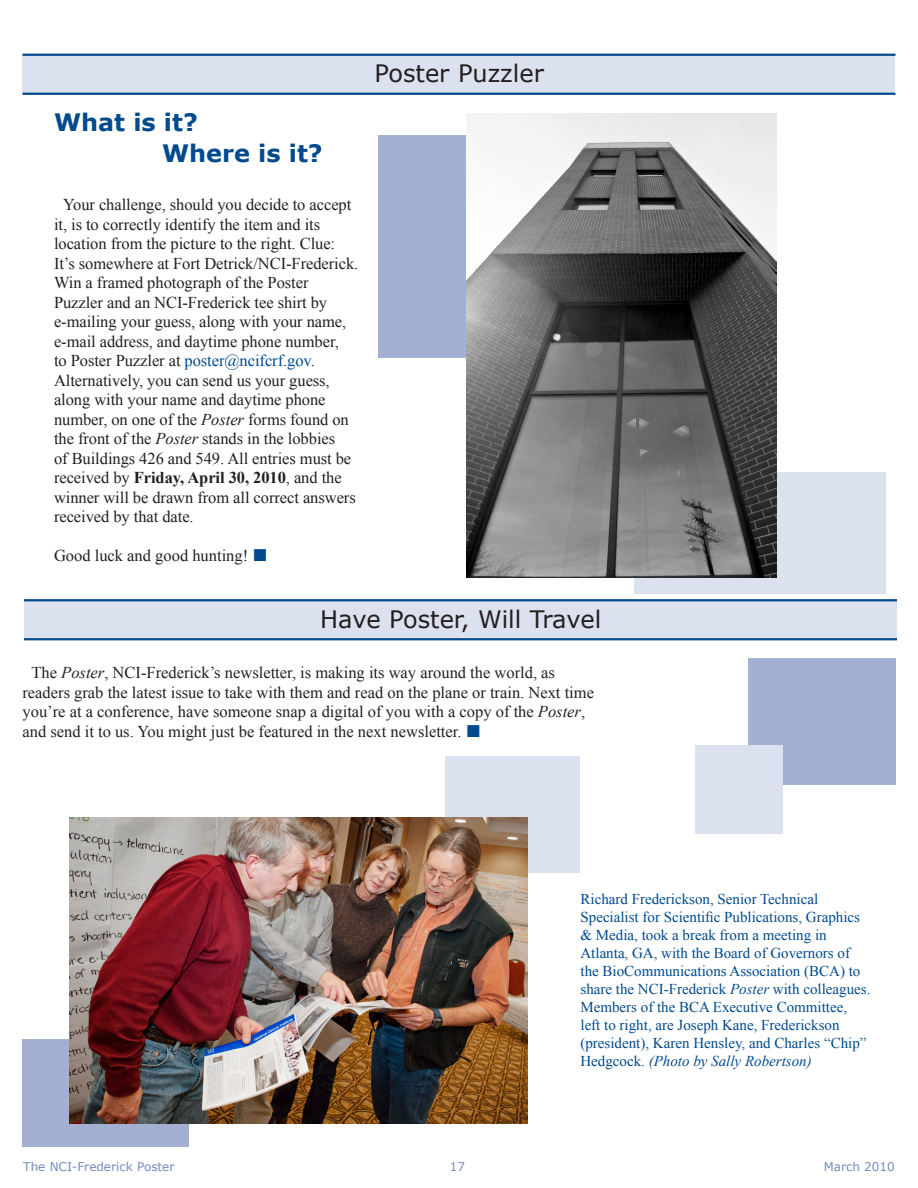
<style>
.page{position:relative;width:918px;height:1188px;background:#fff}
.page>*{position:absolute;margin:0;border:0;box-sizing:border-box;transform-origin:0 0}
._16pt_Section_Headin{font:24px "Verdana";color:#231f20}
.Heading_1__2_lines{font:700 24px "Verdana";color:#004a8d}
.Main_Text{font:16.5px/19.5px "Times New Roman";letter-spacing:-.005em;color:#231f20}
.Captions{font:15px/18px "Times New Roman";color:#004a8d}
.t1{font:12px "Verdana";color:#748cbb}
.s1{color:#004a8d}
.s2{font-style:italic}
.s3{font-weight:700}
</style>
<div class="page">
<div style="left:378px;top:135px;width:135px;height:223px;background:#a3b0d2"></div>
<div style="left:634px;top:472px;width:252px;height:122px;background:#dce1ef"></div>
<div style="left:22px;top:1040px;width:167px;height:108px;background:#a3b0d2"></div>
<div style="left:446px;top:756px;width:134px;height:117px;background:#dce1ef"></div>
<div style="left:748px;top:658px;width:148px;height:127px;background:#a3b0d2"></div>
<div style="left:695px;top:745px;width:88px;height:89px;background:#dce1ef"></div>
<div style="left:23px;top:55px;width:872px;height:38px;background:#dce1ef"></div>
<hr style="left:22px;top:93px;width:874px;height:2px;background:#004a8d">
<hr style="left:22px;top:54px;width:874px;height:2px;background:#004a8d">
<div style="left:24px;top:600px;width:873px;height:39px;background:#dce1ef"></div>
<hr style="left:24px;top:638px;width:873px;height:2px;background:#004a8d">
<hr style="left:24px;top:599px;width:873px;height:2px;background:#004a8d">
<img style="left:467px;top:113px;width:309px;height:464px">
<img style="left:70px;top:817px;width:457px;height:307px">
<p class="Heading_1__2_lines" style="left:54px;top:107px;width:145px">What is it?</p>
<p class="Heading_1__2_lines" style="left:162px;top:138px;width:162px">Where is it?</p>
<p class="Main_Text" style="left:54px;top:194px;width:306px;text-indent:9px">Your challenge, should you decide to accept it, is to correctly identify the item and its location from the picture to the right. Clue:<br>It’s somewhere at Fort Detrick/NCI-Frederick.<br>Win a framed photograph of the Poster Puzzler and an NCI-Frederick tee shirt by e-mailing your guess, along with your name, e-mail address, and daytime phone number,<br>to Poster Puzzler at <span class="s1">poster@ncifcrf.gov</span>.<br>Alternatively, you can send us your guess, along with your name and daytime phone number, on one of the <span class="s2">Poster</span> forms found on the front of the <span class="s2">Poster</span> stands in the lobbies<br>of Buildings 426 and 549. All entries must be received by <span class="s3">Friday, April 30, 2010</span>, and the winner will be drawn from all correct answers received by that date.</p>
<p class="Main_Text" style="left:54px;top:545px;width:196px">Good luck and good hunting!</p>
<h1 class="_16pt_Section_Headin" style="left:375px;top:58px;width:171px">Poster Puzzler</h1>
<p class="_16pt_Section_Headin" style="left:320px;top:604px;width:282px">Have Poster, Will Travel</p>
<p class="Main_Text" style="left:22px;top:662px;width:573px;text-indent:9px">The <span class="s2">Poster</span>, NCI-Frederick’s newsletter, is making its way around the world, as readers grab the latest issue to take with them and read on the plane or train. Next time you’re at a conference, have someone snap a digital of you with a copy of the <span class="s2">Poster</span>, and send it to us. You might just be featured in the next newsletter.</p>
<p class="Captions" style="left:580px;top:890px;width:291px">Richard Frederickson, Senior Technical Specialist for Scientific Publications, Graphics &amp; Media, took a break from a meeting in Atlanta, GA, with the Board of Governors of the BioCommunications Association (BCA) to share the NCI-Frederick <span class="s2">Poster</span> with colleagues.<br>Members of the BCA Executive Committee, left to right, are Joseph Kane, Frederickson (president), Karen Hensley, and Charles “Chip” Hedgcock. <span class="s2">(Photo by Sally Robertson)</span></p>
<p class="t1" style="left:23px;top:1159px;width:153px">The NCI-Frederick Poster</p>
<p class="t1" style="left:450px;top:1159px;width:17px">17</p>
<p class="t1" style="left:824px;top:1159px;width:73px">March 2010</p>
</div>
